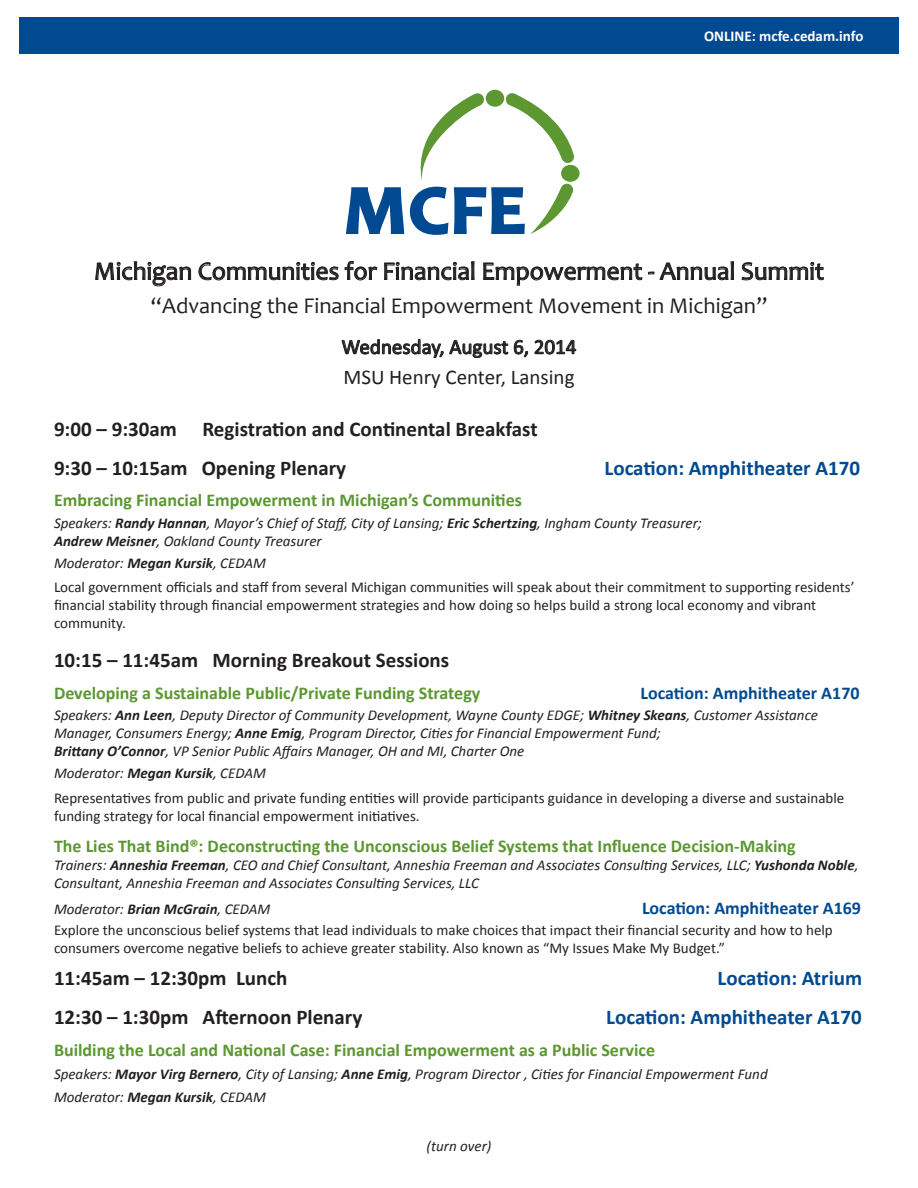
<style>
.page{position:relative;width:918px;height:1188px;background:#fff}
.page>*{position:absolute;margin:0;border:0;box-sizing:border-box;transform-origin:0 0}
.t1{font:700 69px "Candara";color:#014a91;scale:1.06 1}
.t2{font:25.5px "Candara";color:#231f20}
.t3{font:22.5px "Candara";color:#231f20}
.times{font:700 21px "Calibri";color:#231f20}
.times-2{font:700 21px "Calibri";color:#014a91}
.t4{font:21px/30px "Calibri";color:#231f20}
.session_titles{font:700 18px "Calibri";color:#5c9731}
.session_titles-2{font:700 18px "Calibri";color:#014a91}
.t5{font:15.3px "Candara";color:#231f20;scale:1.06 1}
.session_titles-3{font:italic 15px/18px "Calibri";color:#231f20}
.session_titles-4{font:15px/18px "Calibri";color:#231f20}
.speaker{font:italic 15px "Calibri";color:#231f20}
.speaker-2{font:700 15px "Calibri";color:#fff}
.s1{font-weight:700}
</style>
<div class="page">
<svg style="left:95px;top:261px;width:96px;height:25px"></svg>
<svg style="left:199px;top:262px;width:140px;height:18px"></svg>
<svg style="left:345px;top:261px;width:32px;height:19px"></svg>
<svg style="left:384px;top:261px;width:91px;height:19px"></svg>
<svg style="left:483px;top:263px;width:159px;height:23px"></svg>
<svg style="left:648px;top:272px;width:6px;height:2px"></svg>
<svg style="left:660px;top:261px;width:74px;height:19px"></svg>
<svg style="left:742px;top:262px;width:82px;height:18px"></svg>
<svg style="left:341px;top:339px;width:236px;height:19px"></svg>
<div style="left:486px;top:90px;width:18px;height:17px;background:#5c9731;border-radius:50%"></div>
<svg style="left:561px;top:165px;width:19px;height:17px"></svg>
<svg style="left:346px;top:92px;width:229px;height:143px"></svg>
<div style="left:19px;top:17px;width:880px;height:37px;background:#014a91"></div>
<p class="t1" style="left:344px;top:167px;width:173px">MCFE</p>
<p class="speaker-2" style="left:704px;top:26px;width:161px">ONLINE: mcfe.cedam.info</p>
<p class="t2" style="left:94px;top:255px;width:732px">Michigan Communities for Financial Empowerment - Annual Summit</p>
<p class="t3" style="left:151px;top:292px;width:618px">“Advancing the Financial Empowerment Movement in Michigan”</p>
<p class="t4" style="left:342px;top:332px;width:236px">Wednesday, August 6, 2014<br>MSU Henry Center, Lansing</p>
<p class="times" style="left:54px;top:416px;width:485px">9:00 – 9:30am Registration and Continental Breakfast</p>
<p class="times" style="left:54px;top:454px;width:294px">9:30 – 10:15am Opening Plenary</p>
<p class="times-2" style="left:604px;top:454px;width:257px">Location: Amphitheater A170</p>
<p class="session_titles" style="left:54px;top:489px;width:469px">Embracing Financial Empowerment in Michigan’s Communities</p>
<p class="session_titles-3" style="left:54px;top:513px;width:649px">Speakers: <span class="s1">Randy Hannan</span>, Mayor’s Chief of Staff, City of Lansing; <span class="s1">Eric Schertzing</span>, Ingham County Treasurer;<br><span class="s1">Andrew Meisner</span>, Oakland County Treasurer</p>
<p class="session_titles-3" style="left:54px;top:553px;width:213px">Moderator: <span class="s1">Megan Kursik</span>, CEDAM</p>
<p class="session_titles-4" style="left:54px;top:578px;width:802px">Local government officials and staff from several Michigan communities will speak about their commitment to supporting residents’ financial stability through financial empowerment strategies and how doing so helps build a strong local economy and vibrant community.</p>
<p class="times" style="left:54px;top:647px;width:397px">10:15 – 11:45am Morning Breakout Sessions</p>
<p class="session_titles" style="left:54px;top:681px;width:428px">Developing a Sustainable Public/Private Funding Strategy</p>
<p class="session_titles-2" style="left:640px;top:681px;width:221px">Location: Amphitheater A170</p>
<p class="session_titles-3" style="left:54px;top:706px;width:766px">Speakers: <span class="s1">Ann Leen</span>, Deputy Director of Community Development, Wayne County EDGE; <span class="s1">Whitney Skeans</span>, Customer Assistance<br>Manager, Consumers Energy; <span class="s1">Anne Emig</span>, Program Director, Cities for Financial Empowerment Fund;<br><span class="s1">Brittany O’Connor</span>, VP Senior Public Affairs Manager, OH and MI, Charter One</p>
<p class="session_titles-3" style="left:54px;top:763px;width:213px">Moderator: <span class="s1">Megan Kursik</span>, CEDAM</p>
<p class="session_titles-4" style="left:54px;top:789px;width:792px">Representatives from public and private funding entities will provide participants guidance in developing a diverse and sustainable funding strategy for local financial empowerment initiatives.</p>
<p class="session_titles" style="left:54px;top:835px;width:743px">The Lies That Bind®: Deconstructing the Unconscious Belief Systems that Influence Decision-Making</p>
<p class="session_titles-3" style="left:54px;top:856px;width:806px">Trainers: <span class="s1">Anneshia Freeman</span>, CEO and Chief Consultant, Anneshia Freeman and Associates Consulting Services, LLC; <span class="s1">Yushonda Noble</span>,<br>Consultant, Anneshia Freeman and Associates Consulting Services, LLC</p>
<p class="session_titles-3" style="left:54px;top:899px;width:218px">Moderator: <span class="s1">Brian McGrain</span>, CEDAM</p>
<p class="session_titles-2" style="left:642px;top:896px;width:221px">Location: Amphitheater A169</p>
<p class="session_titles-4" style="left:54px;top:921px;width:780px">Explore the unconscious belief systems that lead individuals to make choices that impact their financial security and how to help consumers overcome negative beliefs to achieve greater stability. Also known as “My Issues Make My Budget.”</p>
<p class="times" style="left:54px;top:965px;width:235px">11:45am – 12:30pm Lunch</p>
<p class="times-2" style="left:717px;top:965px;width:146px">Location: Atrium</p>
<p class="times" style="left:54px;top:1003px;width:310px">12:30 – 1:30pm Afternoon Plenary</p>
<p class="times-2" style="left:606px;top:1003px;width:257px">Location: Amphitheater A170</p>
<p class="session_titles" style="left:54px;top:1038px;width:603px">Building the Local and National Case: Financial Empowerment as a Public Service</p>
<p class="speaker" style="left:54px;top:1064px;width:715px">Speakers: <span class="s1">Mayor Virg Bernero</span>, City of Lansing; <span class="s1">Anne Emig</span>, Program Director , Cities for Financial Empowerment Fund</p>
<p class="speaker" style="left:54px;top:1087px;width:213px">Moderator: <span class="s1">Megan Kursik</span>, CEDAM</p>
<p class="t5" style="left:352px;top:259px;width:158px">Financial Empowerment</p>
<p class="speaker" style="left:427px;top:1136px;width:66px">(turn over)</p>
</div>
